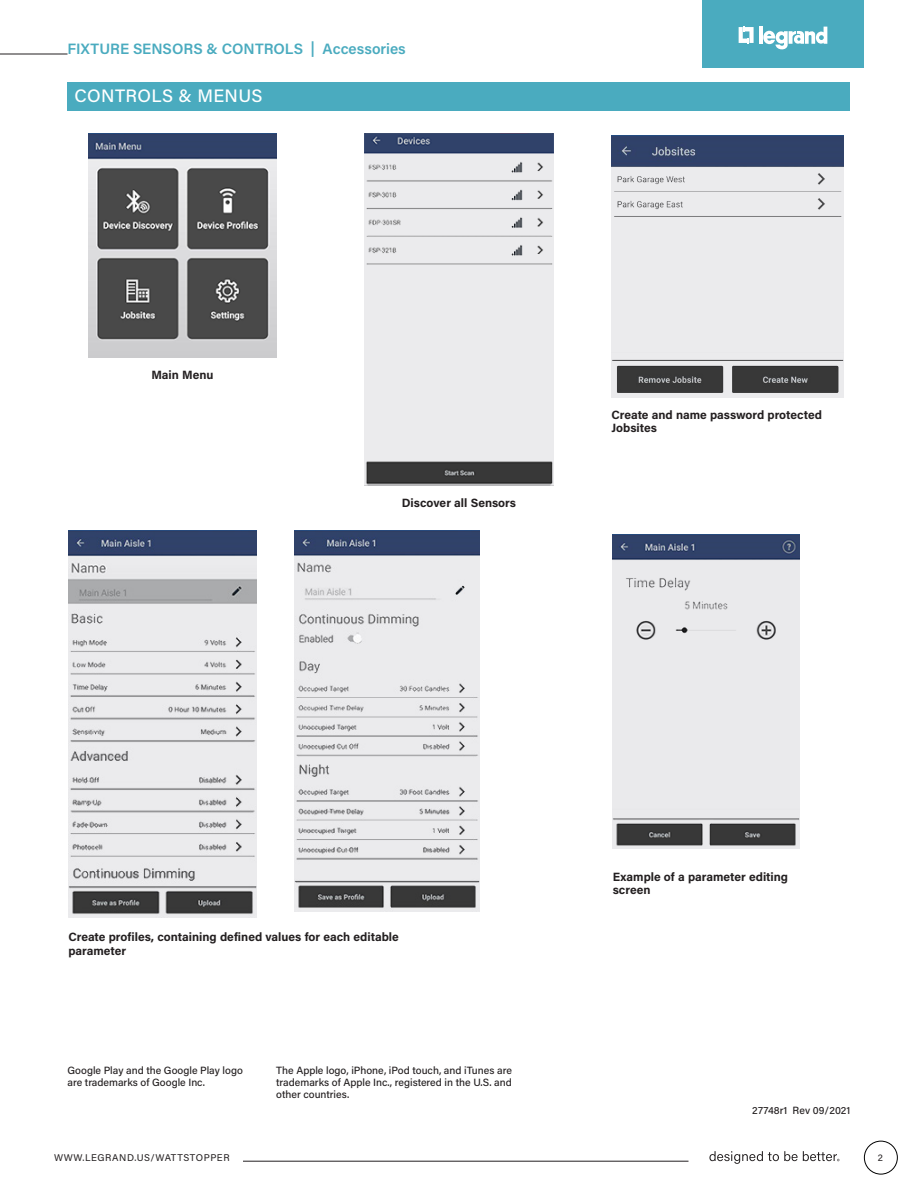
<style>
.page{position:relative;width:918px;height:1188px;background:#fff}
.page>*{position:absolute;margin:0;border:0;box-sizing:border-box;transform-origin:0 0}
.Main_Header{font:500 18px "Acumin Pro";letter-spacing:.02em;color:#fff}
.t1{font:600 15px "Acumin Pro";letter-spacing:.005em;color:#4aabbf}
.Diagram_Label{font:700 12px/13.5px "Acumin Pro";color:#231f20}
.Product_Notes{font:500 10.5px/12px "Acumin Pro";color:#231f20}
.t2{font:9.75px "Acumin Pro";letter-spacing:.06em;color:#231f20}
</style>
<div class="page">
<div style="left:702px;top:0;width:162px;height:68px;background:#4aabbf"></div>
<svg style="left:739px;top:26px;width:15px;height:18px"></svg>
<hr style="left:759px;top:27px;width:4px;height:17px;background:#fff">
<svg style="left:763px;top:27px;width:64px;height:23px"></svg>
<svg style="left:709px;top:1151px;width:130px;height:13px"></svg>
<div style="left:864px;top:1141px;width:34px;height:33px;border:1px solid #000;border-radius:50%"></div>
<hr style="left:243px;top:1161px;width:445px;height:1px;background:#231f20">
<hr style="left:0;top:54px;width:68px;height:1px;background:#231f20">
<div style="left:68px;top:82px;width:782px;height:28px;background:#4aabbf"></div>
<img style="left:89px;top:134px;width:188px;height:224px">
<img style="left:365px;top:134px;width:188px;height:352px">
<img style="left:294px;top:530px;width:185px;height:382px">
<img style="left:68px;top:530px;width:188px;height:387px">
<img style="left:613px;top:535px;width:187px;height:314px">
<img style="left:611px;top:136px;width:232px;height:262px">
<h2 class="t1" style="left:68px;top:38px;width:340px">FIXTURE SENSORS &amp; CONTROLS | Accessories</h2>
<p class="Main_Header" style="left:74px;top:83px;width:190px">CONTROLS &amp; MENUS</p>
<p class="Diagram_Label" style="left:152px;top:368px;width:64px">Main Menu</p>
<p class="Diagram_Label" style="left:402px;top:496px;width:116px">Discover all Sensors</p>
<p class="Diagram_Label" style="left:611px;top:407px;width:212px">Create and name password protected<br>Jobsites</p>
<p class="Diagram_Label" style="left:68px;top:930px;width:332px">Create profiles, containing defined values for each editable parameter</p>
<p class="Product_Notes" style="left:68px;top:1064px;width:177px">Google Play and the Google Play logo are trademarks of Google Inc.</p>
<p class="Product_Notes" style="left:276px;top:1064px;width:237px;text-align:justify">The Apple logo, iPhone, iPod touch, and iTunes are trademarks of Apple Inc., registered in the U.S. and other countries.</p>
<p class="Diagram_Label" style="left:613px;top:869px;width:177px">Example of a parameter editing screen</p>
<p class="Product_Notes" style="left:752px;top:1104px;width:100px">27748r1 Rev 09/2021</p>
<p class="t2" style="left:54px;top:1151px;width:177px">WWW.LEGRAND.US/WATTSTOPPER</p>
<p class="t2" style="left:878px;top:1151px;width:7px">2</p>
</div>
